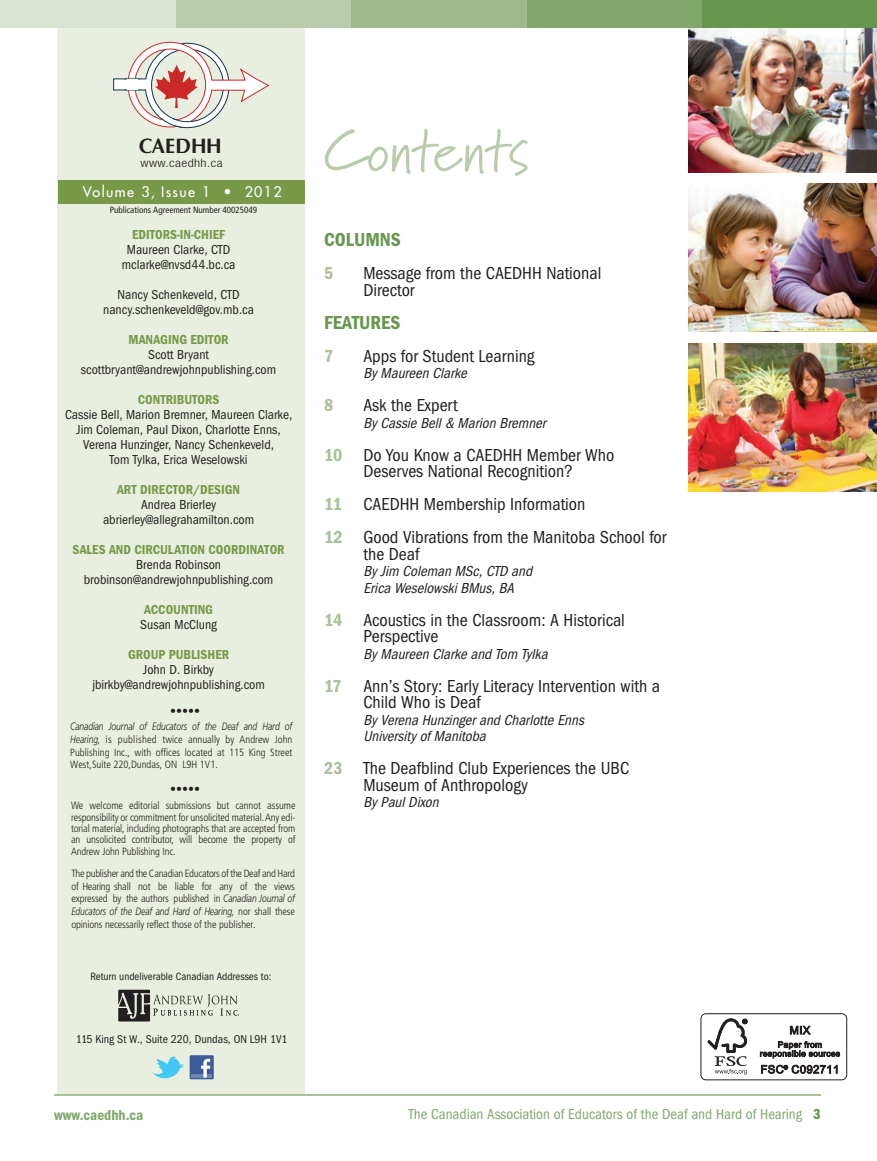
<style>
.page{position:relative;width:877px;height:1161px;background:#fff}
.page>*{position:absolute;margin:0;border:0;box-sizing:border-box;transform-origin:0 0}
.t1{font:60px "Marydale";letter-spacing:-.005em;color:#b8ccac}
.t2{font:700 21.45px "Optim";color:#231f20;scale:.95 1}
.t3{font:600 condensed 19.5px "Franklin Gothic";color:#67964f}
.t4{font:condensed 18px/16.5px "Franklin Gothic";color:#231f20}
.t5{font:600 condensed 18px "Franklin Gothic";color:#abc19a}
.t6{font:italic condensed 15px/16.5px "Franklin Gothic";color:#231f20}
.t7{font:condensed 15px "Franklin Gothic";color:#81a76c}
.t8{font:600 condensed 15px "Franklin Gothic";color:#81a76c}
.t9{font:14.25px "Futura";letter-spacing:.095em;color:#fff}
.t10{font:condensed 13.5px/15px "Franklin Gothic";color:#231f20;text-align:center}
.t11{font:600 condensed 13.5px "Franklin Gothic";color:#779948}
.t12{font:condensed 12px "Frutiger";color:#231f20}
.t13{font:condensed 11.85px "Franklin Gothic";color:#231f20}
.t14{font:300 condensed 11.7px "Helvetica Neue";letter-spacing:.025em;color:#231f20;scale:1.18 1}
.t15{font:condensed 10.95px "Franklin Gothic";color:#231f20}
.t16{font:italic 300 10.65px "Frutiger";letter-spacing:-.015em;color:#231f20;scale:.8 1}
.t17{font:300 condensed 10.5px/11.4px "Frutiger";letter-spacing:-.015em;color:#231f20;text-align:justify}
.t18{font:condensed 9px "Frutiger";color:#231f20}
.s1{font-style:italic;font-stretch:normal;font-size:10.65px}
.s2{font-style:normal;font-stretch:condensed;font-size:10.5px}
.s3{font-weight:600;color:#abc19a}
.s4{font-weight:600;color:#67964f}
</style>
<div class="page">
<div style="left:57px;top:0;width:247px;height:1095px;background:#e9efe0"></div>
<div style="left:58px;top:180px;width:246px;height:23px;background:#779948"></div>
<svg style="left:113px;top:41px;width:156px;height:87px"></svg>
<img style="left:688px;top:184px;width:189px;height:148px">
<img style="left:688px;top:28px;width:189px;height:144px">
<img style="left:688px;top:343px;width:189px;height:148px">
<div style="left:700px;top:1013px;width:147px;height:67px;border:1px solid #231f20;border-radius:5px"></div>
<svg style="left:707px;top:1018px;width:40px;height:57px"></svg>
<svg style="left:760px;top:1025px;width:80px;height:33px"></svg>
<svg style="left:761px;top:1065px;width:77px;height:9px"></svg>
<svg style="left:118px;top:990px;width:121px;height:32px"></svg>
<svg style="left:152px;top:1056px;width:32px;height:23px"></svg>
<div style="left:190px;top:1055px;width:24px;height:24px;background:#3b5b99"></div>
<hr style="left:191px;top:1074px;width:21px;height:4px;background:#6d84b3">
<svg style="left:201px;top:1059px;width:9px;height:19px"></svg>
<hr style="left:54px;top:1094px;width:767px;height:2px;background:#abc19a">
<div style="left:702px;top:0;width:175px;height:28px;background:#67964f"></div>
<div style="left:526px;top:0;width:176px;height:28px;background:#81a76c"></div>
<div style="left:351px;top:0;width:175px;height:28px;background:#9db88a"></div>
<div style="left:176px;top:0;width:175px;height:28px;background:#b8ccac"></div>
<div style="left:0;top:0;width:176px;height:28px;background:#d8e3d1"></div>
<h2 class="t2" style="left:139px;top:133px;width:89px">CAEDHH</h2>
<p class="t14" style="left:141px;top:159px;width:71px">www.caedhh.ca</p>
<h3 class="t9" style="left:83px;top:185px;width:201px">Volume 3, Issue 1 • 2012</h3>
<p class="t18" style="left:110px;top:207px;width:149px">Publications Agreement Number 40025049</p>
<p class="t11" style="left:132px;top:226px;width:94px">EDITORS-IN-CHIEF</p>
<p class="t10" style="left:122px;top:241px;width:115px">Maureen Clarke, CTD mclarke@nvsd44.bc.ca</p>
<p class="t10" style="left:103px;top:286px;width:152px">Nancy Schenkeveld, CTD nancy.schenkeveld@gov.mb.ca</p>
<p class="t11" style="left:129px;top:331px;width:102px">MANAGING EDITOR</p>
<p class="t10" style="left:81px;top:346px;width:197px">Scott Bryant scottbryant@andrewjohnpublishing.com</p>
<p class="t11" style="left:138px;top:391px;width:83px">CONTRIBUTORS</p>
<p class="t10" style="left:65px;top:406px;width:229px">Cassie Bell, Marion Bremner, Maureen Clarke, Jim Coleman, Paul Dixon, Charlotte Enns, Verena Hunzinger, Nancy Schenkeveld,<br>Tom Tylka, Erica Weselowski</p>
<p class="t11" style="left:117px;top:481px;width:125px">ART DIRECTOR/DESIGN</p>
<p class="t10" style="left:103px;top:496px;width:153px">Andrea Brierley abrierley@allegrahamilton.com</p>
<p class="t11" style="left:73px;top:541px;width:214px">SALES AND CIRCULATION COORDINATOR</p>
<p class="t10" style="left:84px;top:556px;width:191px">Brenda Robinson brobinson@andrewjohnpublishing.com</p>
<p class="t11" style="left:144px;top:601px;width:70px">ACCOUNTING</p>
<p class="t10" style="left:140px;top:616px;width:78px">Susan McClung</p>
<p class="t11" style="left:128px;top:646px;width:103px">GROUP PUBLISHER</p>
<p class="t10" style="left:92px;top:661px;width:174px">John D. Birkby jbirkby@andrewjohnpublishing.com</p>
<p class="t12" style="left:170px;top:706px;width:31px">•••••</p>
<p class="t16" style="left:70px;top:722px;width:279px">Canadian Journal of Educators of the Deaf and Hard of</p>
<p class="t17" style="left:70px;top:734px;width:224px;line-height:12.6px"><span class="s1">Hearing,</span> is published twice annually by Andrew John Publishing Inc., with offices located at 115 King Street West,Suite 220,Dundas, ON L9H 1V1.</p>
<p class="t12" style="left:170px;top:784px;width:31px">•••••</p>
<p class="t17" style="left:71px;top:801px;width:226px">We welcome editorial submissions but cannot assume responsibility or commitment for unsolicited material.Any edi&shy;torial material, including photographs that are accepted from an unsolicited contributor, will become the property of Andrew John Publishing Inc.</p>
<p class="t17" style="left:71px;top:868px;width:225px;line-height:12.8px">The publisher and the Canadian Educators of the Deaf and Hard of Hearing shall not be liable for any of the views expressed by the authors published in <span class="s1">Canadian Journal of</span></p>
<p class="t16" style="left:71px;top:907px;width:281px">Educators of the Deaf and Hard of Hearing, <span class="s2">nor shall these</span></p>
<p class="t17" style="left:71px;top:919px;width:186px">opinions necessarily reflect those of the publisher.</p>
<p class="t15" style="left:90px;top:970px;width:182px">Return undeliverable Canadian Addresses to:</p>
<h1 class="t1" style="left:324px;top:115px;width:206px">Contents</h1>
<h3 class="t3" style="left:324px;top:228px;width:78px">COLUMNS</h3>
<h3 class="t5" style="left:324px;top:263px;width:11px">5</h3>
<h3 class="t4" style="left:363px;top:265px;width:240px">Message from the CAEDHH National<br>Director</h3>
<h3 class="t3" style="left:324px;top:311px;width:78px">FEATURES</h3>
<h3 class="t5" style="left:324px;top:345px;width:11px">7</h3>
<h3 class="t4" style="left:363px;top:347px;width:173px">Apps for Student Learning</h3>
<h3 class="t6" style="left:363px;top:365px;width:107px">By Maureen Clarke</h3>
<h3 class="t5" style="left:324px;top:395px;width:11px">8</h3>
<h3 class="t4" style="left:363px;top:397px;width:96px">Ask the Expert</h3>
<h3 class="t6" style="left:363px;top:414px;width:186px">By Cassie Bell &amp; Marion Bremner</h3>
<h3 class="t4" style="left:324px;top:446px;width:292px;text-align:center"><span class="s3">10</span> Do You Know a CAEDHH Member Who<br>Deserves National Recognition?</h3>
<h3 class="t4" style="left:324px;top:488px;width:344px;line-height:33px"><span class="s3">11</span> CAEDHH Membership Information<br><span class="s3">12</span> Good Vibrations from the Manitoba School for</h3>
<h3 class="t4" style="left:363px;top:545px;width:58px">the Deaf</h3>
<h3 class="t6" style="left:363px;top:563px;width:173px">By Jim Coleman MSc, CTD and<br>Erica Weselowski BMus, BA</h3>
<h3 class="t4" style="left:363px;top:611px;width:263px;text-indent:-39px"><span class="s3">14</span> Acoustics in the Classroom: A Historical<br>Perspective</h3>
<h3 class="t6" style="left:363px;top:645px;width:188px">By Maureen Clarke and Tom Tylka</h3>
<h3 class="t4" style="left:363px;top:677px;width:298px;text-indent:-39px"><span class="s3">17</span> Ann’s Story: Early Literacy Intervention with a<br>Child Who is Deaf</h3>
<h3 class="t6" style="left:363px;top:711px;width:224px">By Verena Hunzinger and Charlotte Enns<br>University of Manitoba</h3>
<h3 class="t4" style="left:363px;top:760px;width:267px;text-indent:-39px"><span class="s3">23</span> The Deafblind Club Experiences the UBC<br>Museum of Anthropology</h3>
<h3 class="t6" style="left:363px;top:794px;width:79px">By Paul Dixon</h3>
<p class="t13" style="left:76px;top:1032px;width:213px">115 King St W., Suite 220, Dundas, ON L9H 1V1</p>
<h3 class="t8" style="left:54px;top:1106px;width:91px">www.caedhh.ca</h3>
<h3 class="t7" style="left:409px;top:1105px;width:414px">The Canadian Association of Educators of the Deaf and Hard of Hearing <span class="s4">3</span></h3>
</div>
